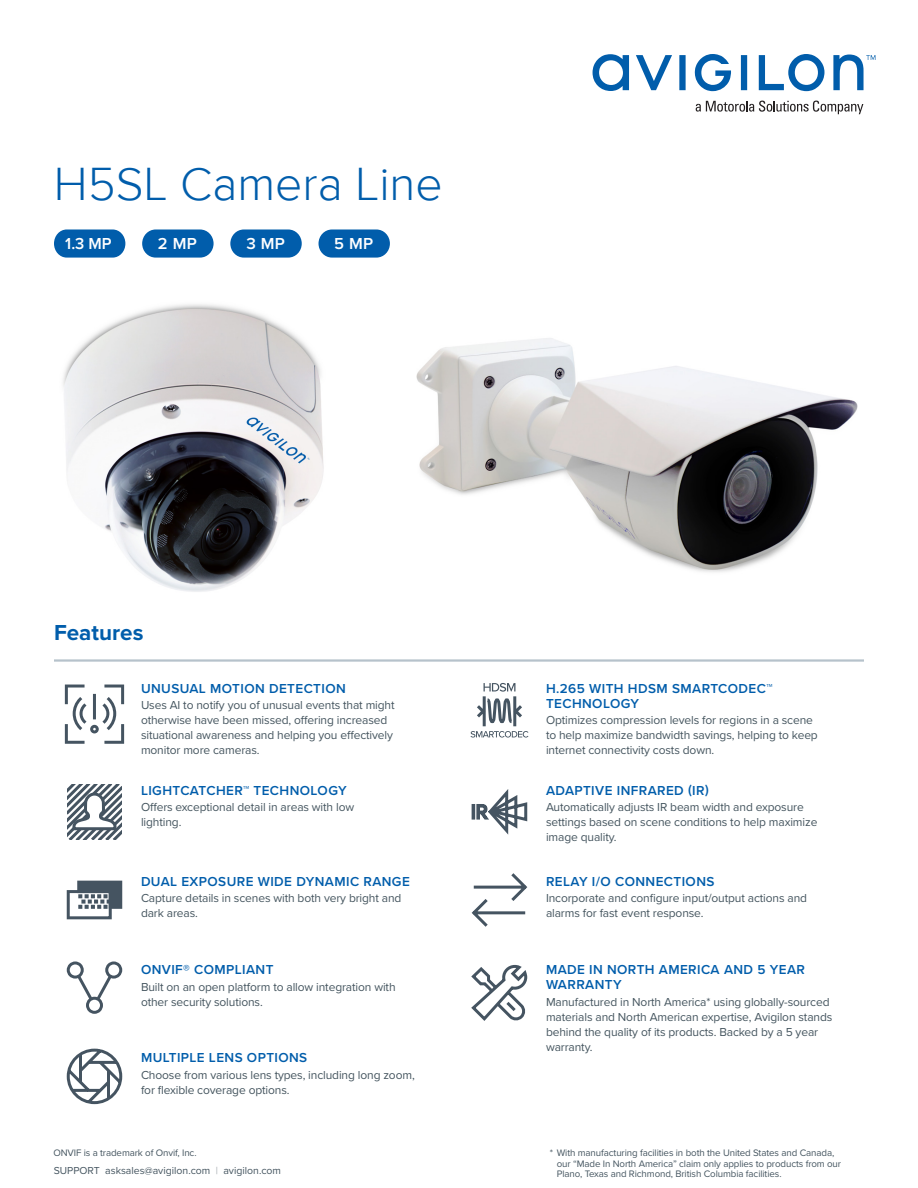
<style>
.page{position:relative;width:918px;height:1188px;background:#fff}
.page>*{position:absolute;margin:0;border:0;box-sizing:border-box;transform-origin:0 0}
.Title_1_-_32pt{font:300 48px "Proxima Nova";color:#015dab}
.Feature_Icon_Table_H{font:700 22.5px "Proxima Nova";color:#015dab}
.Resolution_Pill{font:600 16.5px "Proxima Nova";letter-spacing:.02em;color:#fff}
.Feature_Icon_List_Su{font:600 13.5px/15px "Proxima Nova";letter-spacing:.03em;color:#015dab}
.Feature_Icon_List_Te{font:12px/15px "Proxima Nova";letter-spacing:-.01em;color:#45555f}
.t1{font:10.5px "Proxima Nova";color:#455560}
.t2{font:9.75px/10.5px "Proxima Nova";letter-spacing:-.01em;color:#455560}
.s1{color:#a2aaaf}
</style>
<div class="page">
<svg style="left:593px;top:54px;width:282px;height:37px"></svg>
<svg style="left:696px;top:101px;width:167px;height:13px"></svg>
<img style="left:416px;top:338px;width:442px;height:234px">
<div style="left:54px;top:229px;width:71px;height:29px;background:#015dab;border-radius:13px"></div>
<div style="left:142px;top:229px;width:72px;height:29px;background:#015dab;border-radius:14px"></div>
<div style="left:230px;top:229px;width:72px;height:29px;background:#015dab;border-radius:14px"></div>
<div style="left:319px;top:229px;width:71px;height:29px;background:#015dab;border-radius:14px"></div>
<img style="left:63px;top:304px;width:261px;height:288px">
<hr style="left:54px;top:659px;width:81px;height:3px;background:#b6c2cb">
<hr style="left:135px;top:659px;width:324px;height:3px;background:#b6c2cb">
<hr style="left:459px;top:659px;width:81px;height:3px;background:#b6c2cb">
<hr style="left:540px;top:659px;width:324px;height:3px;background:#b6c2cb">
<svg style="left:64px;top:684px;width:61px;height:60px"></svg>
<svg style="left:470px;top:683px;width:59px;height:55px"></svg>
<svg style="left:67px;top:784px;width:55px;height:56px"></svg>
<svg style="left:471px;top:789px;width:57px;height:46px"></svg>
<svg style="left:66px;top:880px;width:57px;height:40px"></svg>
<svg style="left:471px;top:873px;width:57px;height:54px"></svg>
<svg style="left:66px;top:961px;width:57px;height:53px"></svg>
<svg style="left:471px;top:964px;width:57px;height:57px"></svg>
<svg style="left:66px;top:1048px;width:57px;height:57px"></svg>
<p class="Title_1_-_32pt" style="left:54px;top:156px;width:390px">H5SL Camera Line</p>
<p class="Resolution_Pill" style="left:65px;top:232px;width:48px">1.3 MP</p>
<p class="Resolution_Pill" style="left:158px;top:232px;width:40px">2 MP</p>
<p class="Resolution_Pill" style="left:246px;top:232px;width:40px">3 MP</p>
<p class="Resolution_Pill" style="left:334px;top:231px;width:40px">5 MP</p>
<p class="Feature_Icon_Table_H" style="left:54px;top:620px;width:91px">Features</p>
<p class="Feature_Icon_List_Su" style="left:141px;top:680px;width:206px">UNUSUAL MOTION DETECTION</p>
<p class="Feature_Icon_List_Te" style="left:141px;top:697px;width:255px">Uses AI to notify you of unusual events that might otherwise have been missed, offering increased situational awareness and helping you effectively monitor more cameras.</p>
<p class="Feature_Icon_List_Su" style="left:141px;top:782px;width:207px">LIGHTCATCHER™ TECHNOLOGY</p>
<p class="Feature_Icon_List_Te" style="left:141px;top:799px;width:215px">Offers exceptional detail in areas with low lighting.</p>
<p class="Feature_Icon_List_Su" style="left:141px;top:873px;width:270px">DUAL EXPOSURE WIDE DYNAMIC RANGE</p>
<p class="Feature_Icon_List_Te" style="left:141px;top:890px;width:262px">Capture details in scenes with both very bright and dark areas.</p>
<p class="Feature_Icon_List_Su" style="left:141px;top:962px;width:134px">ONVIF® COMPLIANT</p>
<p class="Feature_Icon_List_Te" style="left:141px;top:979px;width:256px">Built on an open platform to allow integration with other security solutions.</p>
<p class="Feature_Icon_List_Su" style="left:141px;top:1050px;width:168px">MULTIPLE LENS OPTIONS</p>
<p class="Feature_Icon_List_Te" style="left:141px;top:1067px;width:275px">Choose from various lens types, including long zoom, for flexible coverage options.</p>
<p class="Feature_Icon_List_Su" style="left:546px;top:680px;width:228px">H.265 WITH HDSM SMARTCODEC™<br>TECHNOLOGY</p>
<p class="Feature_Icon_List_Te" style="left:546px;top:712px;width:273px">Optimizes compression levels for regions in a scene to help maximize bandwidth savings, helping to keep internet connectivity costs down.</p>
<p class="Feature_Icon_List_Su" style="left:546px;top:782px;width:164px">ADAPTIVE INFRARED (IR)</p>
<p class="Feature_Icon_List_Te" style="left:546px;top:799px;width:273px">Automatically adjusts IR beam width and exposure settings based on scene conditions to help maximize image quality.</p>
<p class="Feature_Icon_List_Su" style="left:546px;top:873px;width:170px">RELAY I/O CONNECTIONS</p>
<p class="Feature_Icon_List_Te" style="left:546px;top:890px;width:263px">Incorporate and configure input/output actions and alarms for fast event response.</p>
<p class="Feature_Icon_List_Su" style="left:546px;top:962px;width:261px">MADE IN NORTH AMERICA AND 5 YEAR<br>WARRANTY</p>
<p class="Feature_Icon_List_Te" style="left:546px;top:994px;width:288px">Manufactured in North America* using globally-sourced materials and North American expertise, Avigilon stands behind the quality of its products. Backed by a 5 year warranty.</p>
<p class="t2" style="left:53px;top:1147px;width:145px">ONVIF is a trademark of Onvif, Inc.</p>
<p class="t2" style="left:557px;top:1147px;width:286px;text-indent:-7px">* With manufacturing facilities in both the United States and Canada, our “Made In North America” claim only applies to products from our<br>Plano, Texas and Richmond, British Columbia facilities.</p>
<p class="t1" style="left:54px;top:1163px;width:229px">SUPPORT asksales@avigilon.com <span class="s1">|</span> avigilon.com</p>
</div>
